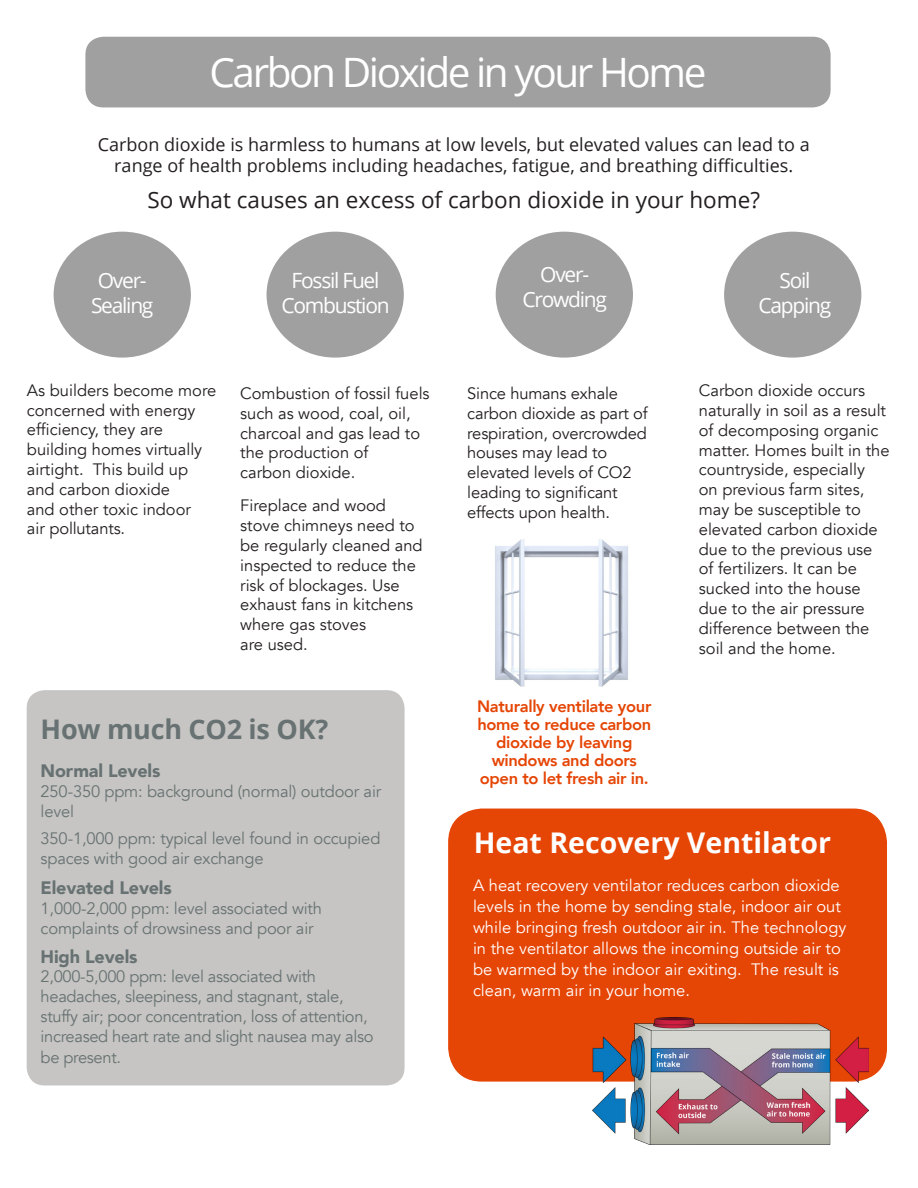
<style>
.page{position:relative;width:918px;height:1188px;background:#fff}
.page>*{position:absolute;margin:0;border:0;box-sizing:border-box;transform-origin:0 0}
.t1{font:40.5px "Open Sans";letter-spacing:-.06em;color:#fff}
.t2{font:700 28.5px "Open Sans";color:#fff}
.t3{font:700 27px "Open Sans";letter-spacing:-.01em;color:#687273}
.t4{font:22.5px "Open Sans";color:#231f20}
.t5{font:21px "Open Sans";letter-spacing:-.06em;color:#fff}
.t6{font:18px/21px "Open Sans";color:#231f20;text-align:center}
.t7{font:900 18px "Avenir";letter-spacing:-.01em;color:#687273}
.t8{font:16.5px/19.8px "Avenir";color:#231f20}
.t9{font:16.5px/19.8px "Avenir";letter-spacing:-.02em;color:#687273}
.t10{font:16.5px/21px "Avenir";color:#fff}
.t11{font:800 16.5px/18px "Avenir";letter-spacing:-.02em;color:#e54505;text-align:center}
</style>
<div class="page">
<div style="left:448px;top:809px;width:439px;height:273px;background:#e54505;border-radius:34px"></div>
<div style="left:27px;top:690px;width:378px;height:395px;background:#c6c5c3;border-radius:18px"></div>
<div style="left:85px;top:37px;width:746px;height:70px;background:#a0a0a0;border-radius:18px"></div>
<div style="left:54px;top:232px;width:137px;height:126px;background:#a0a0a0;border-radius:50%"></div>
<div style="left:724px;top:232px;width:137px;height:126px;background:#a0a0a0;border-radius:50%"></div>
<div style="left:267px;top:232px;width:137px;height:126px;background:#a0a0a0;border-radius:50%"></div>
<img style="left:495px;top:539px;width:133px;height:148px">
<img style="left:593px;top:1018px;width:276px;height:127px">
<div style="left:496px;top:232px;width:137px;height:126px;background:#a0a0a0;border-radius:50%"></div>
<p class="t1" style="left:210px;top:44px;width:499px">Carbon Dioxide in your Home</p>
<p class="t6" style="left:98px;top:134px;width:713px">Carbon dioxide is harmless to humans at low levels, but elevated values can lead to a range of health problems including headaches, fatigue, and breathing difficulties.</p>
<p class="t4" style="left:147px;top:185px;width:614px">So what causes an excess of carbon dioxide in your home?</p>
<p class="t5" style="left:98px;top:266px;width:50px">Over-</p>
<p class="t5" style="left:91px;top:291px;width:64px">Sealing</p>
<p class="t5" style="left:292px;top:266px;width:89px">Fossil Fuel</p>
<p class="t5" style="left:281px;top:291px;width:110px">Combustion</p>
<p class="t8" style="left:27px;top:380px;width:191px">As builders become more concerned with energy efficiency, they are building homes virtually airtight. This build up and carbon dioxide<br>and other toxic indoor<br>air pollutants.</p>
<p class="t8" style="left:240px;top:384px;width:191px">Combustion of fossil fuels such as wood, coal, oil, charcoal and gas lead to the production of<br>carbon dioxide.</p>
<p class="t8" style="left:240px;top:496px;width:184px">Fireplace and wood stove chimneys need to be regularly cleaned and inspected to reduce the risk of blockages. Use exhaust fans in kitchens where gas stoves<br>are used.</p>
<p class="t3" style="left:41px;top:711px;width:289px">How much CO2 is OK?</p>
<p class="t7" style="left:41px;top:756px;width:121px">Normal Levels</p>
<p class="t9" style="left:41px;top:782px;width:342px">250-350 ppm: background (normal) outdoor air level</p>
<p class="t9" style="left:41px;top:829px;width:341px">350-1,000 ppm: typical level found in occupied spaces with good air exchange</p>
<p class="t7" style="left:41px;top:873px;width:133px">Elevated Levels</p>
<p class="t9" style="left:41px;top:899px;width:283px">1,000-2,000 ppm: level associated with complaints of drowsiness and poor air</p>
<p class="t7" style="left:41px;top:941px;width:98px">High Levels</p>
<p class="t9" style="left:41px;top:967px;width:334px">2,000-5,000 ppm: level associated with headaches, sleepiness, and stagnant, stale, stuffy air; poor concentration, loss of attention, increased heart rate and slight nausea may also</p>
<p class="t9" style="left:41px;top:1048px;width:82px">be present.</p>
<p class="t5" style="left:540px;top:260px;width:50px">Over-</p>
<p class="t5" style="left:522px;top:285px;width:86px">Crowding</p>
<p class="t5" style="left:779px;top:266px;width:33px">Soil</p>
<p class="t5" style="left:759px;top:291px;width:74px">Capping</p>
<p class="t8" style="left:467px;top:384px;width:182px">Since humans exhale carbon dioxide as part of respiration, overcrowded houses may lead to elevated levels of CO2 leading to significant effects upon health.</p>
<p class="t8" style="left:699px;top:381px;width:192px">Carbon dioxide occurs naturally in soil as a result of decomposing organic matter. Homes built in the countryside, especially<br>on previous farm sites, may be susceptible to elevated carbon dioxide due to the previous use of fertilizers. It can be sucked into the house due to the air pressure difference between the soil and the home.</p>
<p class="t11" style="left:477px;top:697px;width:176px">Naturally ventilate your home to reduce carbon dioxide by leaving windows and doors open to let fresh air in.</p>
<p class="t2" style="left:474px;top:823px;width:359px">Heat Recovery Ventilator</p>
<p class="t10" style="left:473px;top:875px;width:375px">A heat recovery ventilator reduces carbon dioxide levels in the home by sending stale, indoor air out while bringing fresh outdoor air in. The technology in the ventilator allows the incoming outside air to be warmed by the indoor air exiting. The result is clean, warm air in your home.</p>
</div>
